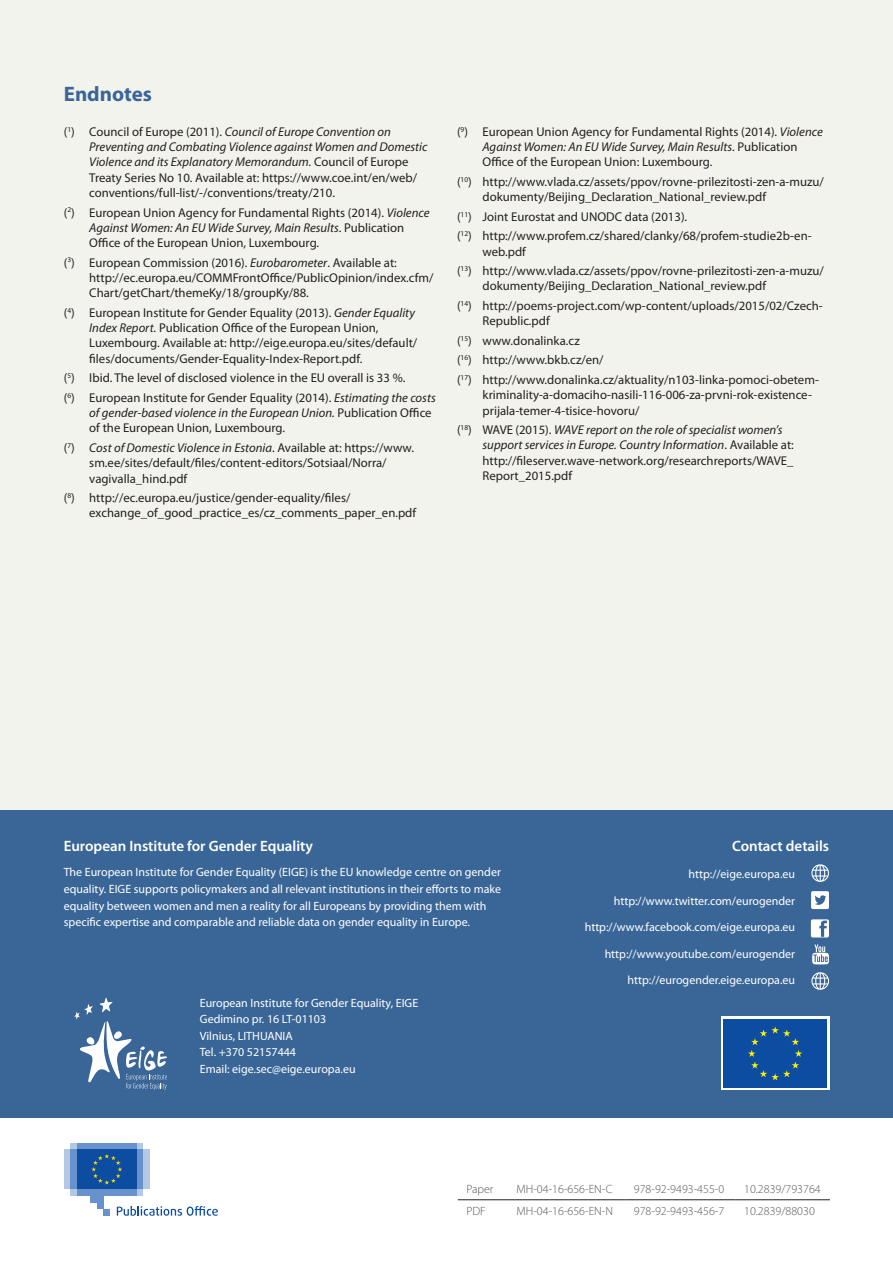
<style>
.page{position:relative;width:893px;height:1263px;background:#fff}
.page>*{position:absolute;margin:0;border:0;box-sizing:border-box;transform-origin:0 0}
.title_3{font:700 21px "Myriad Pro";color:#3a6697}
.info_title{font:600 15px "Myriad Pro";color:#fff}
.Footnotes{font:12.75px/15.3px "Myriad Pro";color:#231f20}
.Info_text{font:12px/16.5px "Myriad Pro";color:#fff}
.t1{font:300 12px "Myriad Pro";color:#57585a}
.s1{font-style:italic}
</style>
<div class="page">
<div style="left:0;top:0;width:893px;height:859px;background:#f3f3ee"></div>
<div style="left:0;top:810px;width:893px;height:307px;background:#3a6697"></div>
<div style="left:721px;top:1017px;width:108px;height:73px;background:#fff"></div>
<div style="left:723px;top:1019px;width:104px;height:69px;background:#0d4da1"></div>
<svg style="left:748px;top:1026px;width:54px;height:54px"></svg>
<svg style="left:812px;top:944px;width:17px;height:20px"></svg>
<svg style="left:811px;top:891px;width:18px;height:18px"></svg>
<svg style="left:811px;top:919px;width:18px;height:18px"></svg>
<svg style="left:811px;top:864px;width:18px;height:18px"></svg>
<svg style="left:811px;top:972px;width:18px;height:18px"></svg>
<hr style="left:458px;top:1199px;width:50px;height:1px;background:#231f20">
<hr style="left:508px;top:1199px;width:117px;height:1px;background:#231f20">
<hr style="left:625px;top:1199px;width:111px;height:1px;background:#231f20">
<hr style="left:736px;top:1199px;width:94px;height:1px;background:#231f20">
<svg style="left:74px;top:998px;width:93px;height:92px"></svg>
<div style="left:70px;top:1189px;width:73px;height:7px;background:#b3c8e5"></div>
<div style="left:70px;top:1143px;width:73px;height:6px;background:#b3c8e5"></div>
<div style="left:77px;top:1143px;width:60px;height:6px;background:#6892cc"></div>
<div style="left:77px;top:1189px;width:60px;height:7px;background:#6892cc"></div>
<div style="left:137px;top:1149px;width:6px;height:40px;background:#6892cc"></div>
<div style="left:143px;top:1149px;width:7px;height:40px;background:#b3c8e5"></div>
<div style="left:70px;top:1149px;width:7px;height:40px;background:#6892cc"></div>
<div style="left:64px;top:1149px;width:6px;height:40px;background:#b3c8e5"></div>
<div style="left:90px;top:1189px;width:14px;height:13px;background:#6892cc"></div>
<div style="left:97px;top:1189px;width:7px;height:20px;background:#6892cc"></div>
<svg style="left:104px;top:1209px;width:6px;height:6px"></svg>
<div style="left:77px;top:1149px;width:60px;height:40px;background:#0d4da1"></div>
<svg style="left:91px;top:1154px;width:31px;height:30px"></svg>
<svg style="left:117px;top:1206px;width:101px;height:10px"></svg>
<p class="title_3" style="left:64px;top:80px;width:90px">Endnotes</p>
<p class="Footnotes" style="left:89px;top:124px;width:340px;text-indent:-26px">(<sup>1</sup>) Council of Europe (2011). <span class="s1">Council of Europe Convention on Preventing and Combating Violence against Women and Domestic Violence and its Explanatory Memorandum.</span> Council of Europe Treaty Series No 10. Available at: https://www.coe.int/en/web/ conventions/full-list/-/conventions/treaty/210.</p>
<p class="Footnotes" style="left:89px;top:204px;width:342px;text-indent:-26px">(<sup>2</sup>) European Union Agency for Fundamental Rights (2014). <span class="s1">Violence<br>Against Women: An EU Wide Survey, Main Results</span>. Publication<br>Office of the European Union, Luxembourg.</p>
<p class="Footnotes" style="left:89px;top:255px;width:346px;text-indent:-26px">(<sup>3</sup>) European Commission (2016). <span class="s1">Eurobarometer</span>. Available at: http://ec.europa.eu/COMMFrontOffice/PublicOpinion/index.cfm/<br>Chart/getChart/themeKy/18/groupKy/88.</p>
<p class="Footnotes" style="left:89px;top:305px;width:329px;text-indent:-26px">(<sup>4</sup>) European Institute for Gender Equality (2013). <span class="s1">Gender Equality Index Report.</span> Publication Office of the European Union, Luxembourg. Available at: http://eige.europa.eu/sites/default/ files/documents/Gender-Equality-Index-Report.pdf.</p>
<p class="Footnotes" style="left:64px;top:370px;width:343px">(<sup>5</sup>) Ibid. The level of disclosed violence in the EU overall is 33 %.</p>
<p class="Footnotes" style="left:89px;top:390px;width:348px;text-indent:-26px">(<sup>6</sup>) European Institute for Gender Equality (2014). <span class="s1">Estimating the costs of gender-based violence in the European Union.</span> Publication Office of the European Union, Luxembourg.</p>
<p class="Footnotes" style="left:89px;top:440px;width:326px;text-indent:-26px">(<sup>7</sup>) <span class="s1">Cost of Domestic Violence in Estonia</span>. Available at: https://www. sm.ee/sites/default/files/content-editors/Sotsiaal/Norra/ vagivalla_hind.pdf</p>
<p class="Footnotes" style="left:89px;top:490px;width:328px;text-indent:-26px">(<sup>8</sup>) http://ec.europa.eu/justice/gender-equality/files/ exchange_of_good_practice_es/cz_comments_paper_en.pdf</p>
<p class="Footnotes" style="left:482px;top:124px;width:342px;text-indent:-26px">(<sup>9</sup>) European Union Agency for Fundamental Rights (2014). <span class="s1">Violence<br>Against Women: An EU Wide Survey, Main Results</span>. Publication<br>Office of the European Union: Luxembourg.</p>
<p class="Footnotes" style="left:482px;top:174px;width:343px;text-indent:-26px">(<sup>10</sup>) http://www.vlada.cz/assets/ppov/rovne-prilezitosti-zen-a-muzu/ dokumenty/Beijing_Declaration_National_review.pdf</p>
<p class="Footnotes" style="left:457px;top:209px;width:232px">(<sup>11</sup>) Joint Eurostat and UNODC data (2013).</p>
<p class="Footnotes" style="left:482px;top:228px;width:331px;text-indent:-26px">(<sup>12</sup>) http://www.profem.cz/shared/clanky/68/profem-studie2b-en&shy;web.pdf</p>
<p class="Footnotes" style="left:482px;top:263px;width:343px;text-indent:-26px">(<sup>13</sup>) http://www.vlada.cz/assets/ppov/rovne-prilezitosti-zen-a-muzu/ dokumenty/Beijing_Declaration_National_review.pdf</p>
<p class="Footnotes" style="left:482px;top:298px;width:342px;text-indent:-26px">(<sup>14</sup>) http://poems-project.com/wp-content/uploads/2015/02/Czech-<br>Republic.pdf</p>
<p class="Footnotes" style="left:457px;top:333px;width:124px">(<sup>15</sup>) www.donalinka.cz</p>
<p class="Footnotes" style="left:457px;top:352px;width:148px">(<sup>16</sup>) http://www.bkb.cz/en/</p>
<p class="Footnotes" style="left:482px;top:372px;width:338px;text-indent:-26px">(<sup>17</sup>) http://www.donalinka.cz/aktuality/n103-linka-pomoci-obetem&shy;kriminality-a-domaciho-nasili-116-006-za-prvni-rok-existence&shy;prijala-temer-4-tisice-hovoru/</p>
<p class="Footnotes" style="left:482px;top:422px;width:313px;text-indent:-26px">(<sup>18</sup>) WAVE (2015). <span class="s1">WAVE report on the role of specialist women’s support services in Europe. Country Information</span>. Available at: http://fileserver.wave-network.org/researchreports/WAVE_ Report_2015.pdf</p>
<p class="info_title" style="left:64px;top:838px;width:251px">European Institute for Gender Equality</p>
<p class="Info_text" style="left:64px;top:864px;width:439px">The European Institute for Gender Equality (EIGE) is the EU knowledge centre on gender equality. EIGE supports policymakers and all relevant institutions in their efforts to make equality between women and men a reality for all Europeans by providing them with specific expertise and comparable and reliable data on gender equality in Europe.</p>
<p class="Info_text" style="left:200px;top:994px;width:220px">European Institute for Gender Equality, EIGE</p>
<p class="Info_text" style="left:200px;top:1011px;width:128px">Gedimino pr. 16 LT-01103</p>
<p class="Info_text" style="left:200px;top:1027px;width:94px">Vilnius, LITHUANIA</p>
<p class="Info_text" style="left:200px;top:1044px;width:98px">Tel. +370 52157444</p>
<p class="Info_text" style="left:200px;top:1060px;width:157px">Email: eige.sec@eige.europa.eu</p>
<p class="info_title" style="left:732px;top:838px;width:99px">Contact details</p>
<p class="Info_text" style="left:688px;top:865px;width:108px">http://eige.europa.eu</p>
<p class="Info_text" style="left:614px;top:892px;width:183px">http://www.twitter.com/eurogender</p>
<p class="Info_text" style="left:585px;top:918px;width:212px">http://www.facebook.com/eige.europa.eu</p>
<p class="Info_text" style="left:605px;top:945px;width:192px">http://www.youtube.com/eurogender</p>
<p class="Info_text" style="left:627px;top:971px;width:169px">http://eurogender.eige.europa.eu</p>
<p class="t1" style="left:466px;top:1183px;width:29px">Paper</p>
<p class="t1" style="left:516px;top:1183px;width:98px">MH-04-16-656-EN-C</p>
<p class="t1" style="left:634px;top:1183px;width:92px">978-92-9493-455-0</p>
<p class="t1" style="left:744px;top:1183px;width:78px">10.2839/793764</p>
<p class="t1" style="left:466px;top:1204px;width:21px">PDF</p>
<p class="t1" style="left:516px;top:1204px;width:98px">MH-04-16-656-EN-N</p>
<p class="t1" style="left:634px;top:1204px;width:92px">978-92-9493-456-7</p>
<p class="t1" style="left:744px;top:1204px;width:72px">10.2839/88030</p>
</div>
